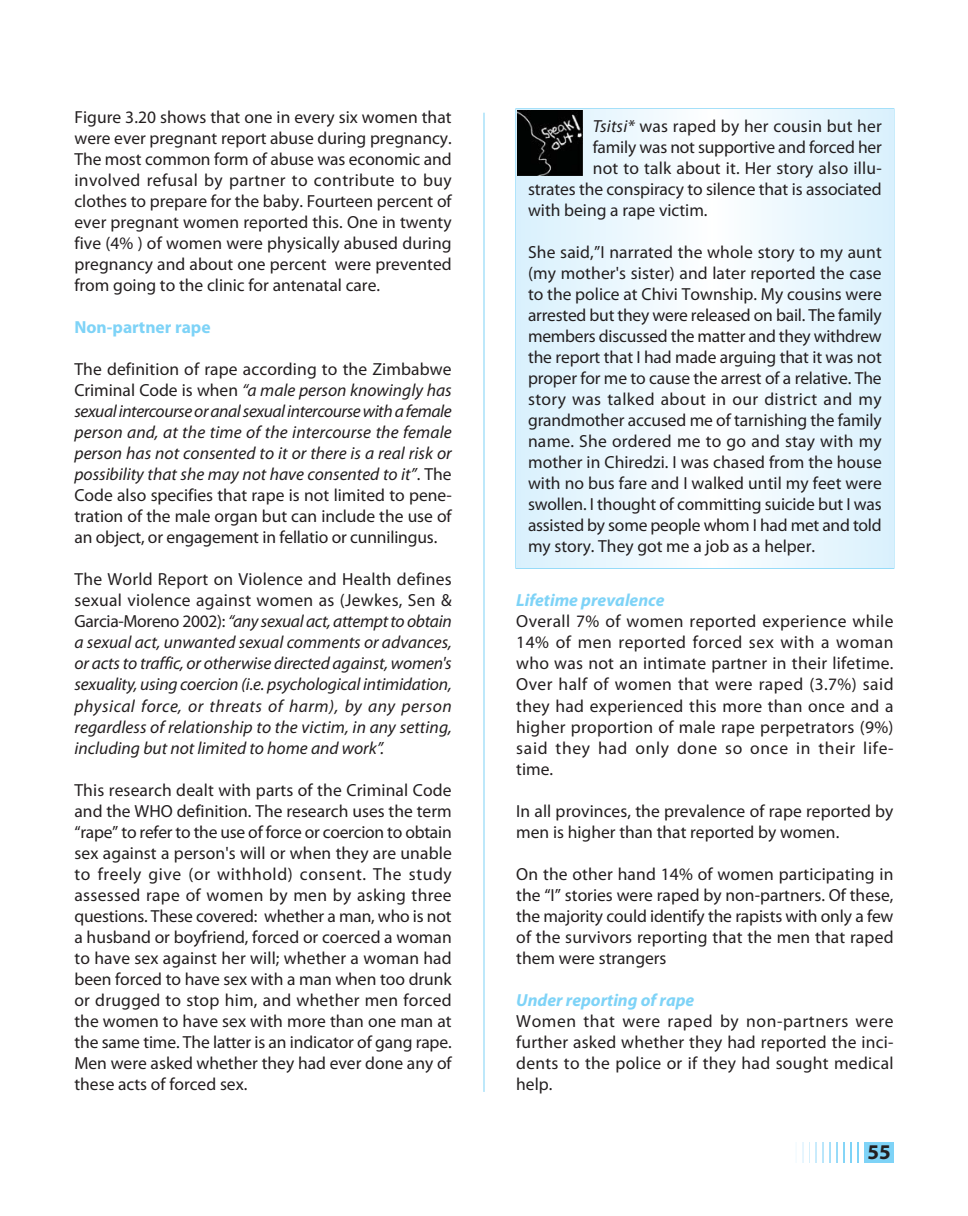
<style>
.page{position:relative;width:968px;height:1216px;background:#fff}
.page>*{position:absolute;margin:0;border:0;box-sizing:border-box;transform-origin:0 0}
.t1{font:700 21px "Myriad Pro";color:#231f20}
.t2{font:17.5px/21px "Myriad Pro";color:#231f20;text-align:justify}
.t3{font:italic 17.5px/21px "Myriad Pro";color:#231f20;text-align:justify}
.t4{font:italic 700 17.5px "Myriad Pro";color:#7ed3f7}
.t5{font:700 17.5px "Myriad Pro";color:#7ed3f7}
.s1{font-style:normal}
.s2{font-style:italic}
</style>
<div class="page">
<svg style="left:802px;top:1142px;width:42px;height:20px"></svg>
<div style="left:844px;top:1142px;width:49px;height:20px;background:#7ed3f7"></div>
<div style="left:858px;top:1138px;width:5px;height:28px;background:#fff"></div>
<div style="left:851px;top:1138px;width:5px;height:28px;background:#fff"></div>
<hr style="left:845px;top:1138px;width:4px;height:28px;background:#fff">
<hr style="left:838px;top:1138px;width:4px;height:28px;background:#fff">
<hr style="left:831px;top:1138px;width:4px;height:28px;background:#fff">
<hr style="left:824px;top:1138px;width:4px;height:28px;background:#fff">
<hr style="left:817px;top:1138px;width:4px;height:28px;background:#fff">
<div style="left:810px;top:1138px;width:5px;height:28px;background:#fff"></div>
<div style="left:803px;top:1138px;width:5px;height:28px;background:#fff"></div>
<hr style="left:483px;top:113px;width:1px;height:978px;background:#7ed3f7">
<div style="left:516px;top:109px;width:5px;height:459px;background:#d9f0fd"></div>
<div style="left:521px;top:109px;width:190px;height:459px;background:linear-gradient(to right,#d8f0fc,#fdfeff)"></div>
<div style="left:710px;top:109px;width:178px;height:459px;background:linear-gradient(to right,#feffff,#daf1fd)"></div>
<div style="left:888px;top:109px;width:5px;height:459px;background:#d9f0fd"></div>
<img style="left:517px;top:110px;width:65px;height:65px">
<p class="t2" style="left:74px;top:108px;width:379px">Figure 3.20 shows that one in every six women that were ever pregnant report abuse during pregnancy.<br>The most common form of abuse was economic and involved refusal by partner to contribute to buy clothes to prepare for the baby. Fourteen percent of ever pregnant women reported this. One in twenty five (4% ) of women were physically abused during pregnancy and about one percent were prevented from going to the clinic for antenatal care.</p>
<p class="t5" style="left:74px;top:321px;width:138px">Non-partner rape</p>
<p class="t3" style="left:74px;top:360px;width:379px"><span class="s1">The definition of rape according to the Zimbabwe Criminal Code is when</span> “a male person knowingly has sexual intercourse or anal sexual intercourse with a female person and, at the time of the intercourse the female person has not consented to it or there is a real risk or possibility that she may not have consented to it”<span class="s1">. The Code also specifies that rape is not limited to pene&shy;tration of the male organ but can include the use of an object, or engagement in fellatio or cunnilingus.</span></p>
<p class="t3" style="left:74px;top:570px;width:379px"><span class="s1">The World Report on Violence and Health defines sexual violence against women as (Jewkes, Sen &amp; Garcia-Moreno 2002):</span> “any sexual act, attempt to obtain a sexual act, unwanted sexual comments or advances, or acts to traffic, or otherwise directed against, women's sexuality, using coercion (i.e. psychological intimidation, physical force, or threats of harm), by any person regardless of relationship to the victim, in any setting, including but not limited to home and work”.</p>
<p class="t2" style="left:74px;top:780px;width:379px">This research dealt with parts of the Criminal Code and the WHO definition. The research uses the term “rape” to refer to the use of force or coercion to obtain sex against a person's will or when they are unable to freely give (or withhold) consent. The study assessed rape of women by men by asking three questions. These covered: whether a man, who is not a husband or boyfriend, forced or coerced a woman to have sex against her will; whether a woman had been forced to have sex with a man when too drunk or drugged to stop him, and whether men forced the women to have sex with more than one man at the same time. The latter is an indicator of gang rape.<br>Men were asked whether they had ever done any of these acts of forced sex.</p>
<p class="t2" style="left:592px;top:117px;width:290px"><span class="s2">Tsitsi*</span> was raped by her cousin but her</p>
<p class="t2" style="left:592px;top:138px;width:290px">family was not supportive and forced her</p>
<p class="t2" style="left:592px;top:159px;width:290px">not to talk about it. Her story also illu-</p>
<p class="t2" style="left:528px;top:180px;width:355px">strates the conspiracy to silence that is associated</p>
<p class="t2" style="left:528px;top:201px;width:181px">with being a rape victim.</p>
<p class="t2" style="left:528px;top:243px;width:355px">She said,”I narrated the whole story to my aunt (my mother's sister) and later reported the case to the police at Chivi Township. My cousins were arrested but they were released on bail. The family members discussed the matter and they withdrew the report that I had made arguing that it was not proper for me to cause the arrest of a relative. The story was talked about in our district and my grandmother accused me of tarnishing the family name. She ordered me to go and stay with my mother in Chiredzi. I was chased from the house with no bus fare and I walked until my feet were swollen. I thought of committing suicide but I was assisted by some people whom I had met and told my story. They got me a job as a helper.</p>
<p class="t4" style="left:516px;top:594px;width:150px">Lifetime prevalence</p>
<p class="t2" style="left:516px;top:612px;width:379px">Overall 7% of women reported experience while 14% of men reported forced sex with a woman who was not an intimate partner in their lifetime.<br>Over half of women that were raped (3.7%) said they had experienced this more than once and a higher proportion of male rape perpetrators (9%) said they had only done so once in their life&shy;time.</p>
<p class="t2" style="left:516px;top:801px;width:379px">In all provinces, the prevalence of rape reported by men is higher than that reported by women.</p>
<p class="t2" style="left:516px;top:864px;width:379px">On the other hand 14% of women participating in the “I” stories were raped by non-partners. Of these, the majority could identify the rapists with only a few of the survivors reporting that the men that raped them were strangers</p>
<p class="t4" style="left:516px;top:993px;width:180px">Under reporting of rape</p>
<p class="t2" style="left:516px;top:1011px;width:379px">Women that were raped by non-partners were further asked whether they had reported the inci&shy;dents to the police or if they had sought medical help.</p>
<p class="t1" style="left:867px;top:1143px;width:25px">55</p>
</div>
